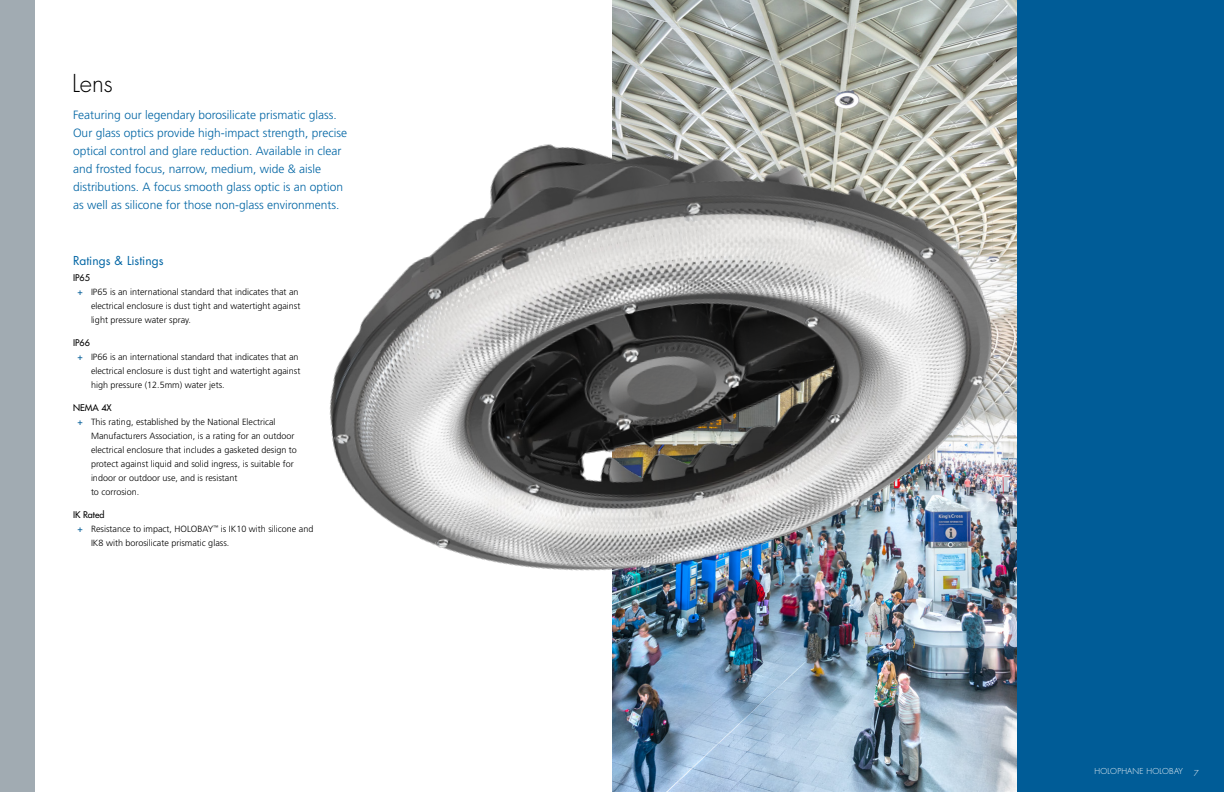
<style>
.page{position:relative;width:1224px;height:792px;background:#fff}
.page>*{position:absolute;margin:0;border:0;box-sizing:border-box;transform-origin:0 0}
.t1{font:300 24px "Futura Std";color:#000}
.t2{font:300 12px/18px "Frutiger LT Std";color:#0065a4}
.t3{font:12px "Futura Std";color:#0065a4}
.t4{font:300 9px/14px "Frutiger LT Std";color:#000}
.t5{font:500 9px "Futura Std";color:#000}
.t6{font:300 8px "Futura Std";letter-spacing:.025em;color:#fff}
.s1{font-weight:400;color:#005c97}
</style>
<div class="page">
<div style="left:1017px;top:0;width:207px;height:792px;background:#005c97"></div>
<div style="left:0;top:0;width:35px;height:792px;background:#a1abb2"></div>
<img style="left:329px;top:0;width:688px;height:792px">
<h1 class="t1" style="left:72px;top:68px;width:42px">Lens</h1>
<p class="t2" style="left:73px;top:106px;width:276px">Featuring our legendary borosilicate prismatic glass.<br>Our glass optics provide high-impact strength, precise optical control and glare reduction. Available in clear and frosted focus, narrow, medium, wide &amp; aisle distributions. A focus smooth glass optic is an option as well as silicone for those non-glass environments.</p>
<h2 class="t3" style="left:73px;top:253px;width:92px">Ratings &amp; Listings</h2>
<p class="t5" style="left:73px;top:272px;width:18px">IP65</p>
<p class="t4" style="left:91px;top:285px;width:211px;text-indent:-14px"><span class="s1">+</span> IP65 is an international standard that indicates that an electrical enclosure is dust tight and watertight against light pressure water spray.</p>
<p class="t5" style="left:73px;top:337px;width:18px">IP66</p>
<p class="t4" style="left:91px;top:350px;width:211px;text-indent:-14px"><span class="s1">+</span> IP66 is an international standard that indicates that an electrical enclosure is dust tight and watertight against high pressure (12.5mm) water jets.</p>
<p class="t5" style="left:73px;top:402px;width:40px">NEMA 4X</p>
<p class="t4" style="left:91px;top:415px;width:207px;text-indent:-14px"><span class="s1">+</span> This rating, established by the National Electrical Manufacturers Association, is a rating for an outdoor electrical enclosure that includes a gasketed design to protect against liquid and solid ingress, is suitable for indoor or outdoor use, and is resistant<br>to corrosion.</p>
<p class="t5" style="left:73px;top:509px;width:33px">IK Rated</p>
<p class="t4" style="left:91px;top:522px;width:224px;text-indent:-14px"><span class="s1">+</span> Resistance to impact, HOLOBAY<sup>™</sup> is IK10 with silicone and<br>IK8 with borosilicate prismatic glass.</p>
<p class="t6" style="left:1095px;top:767px;width:90px">HOLOPHANE HOLOBAY</p>
<p class="t6" style="left:1194px;top:768px;width:6px">7</p>
</div>
